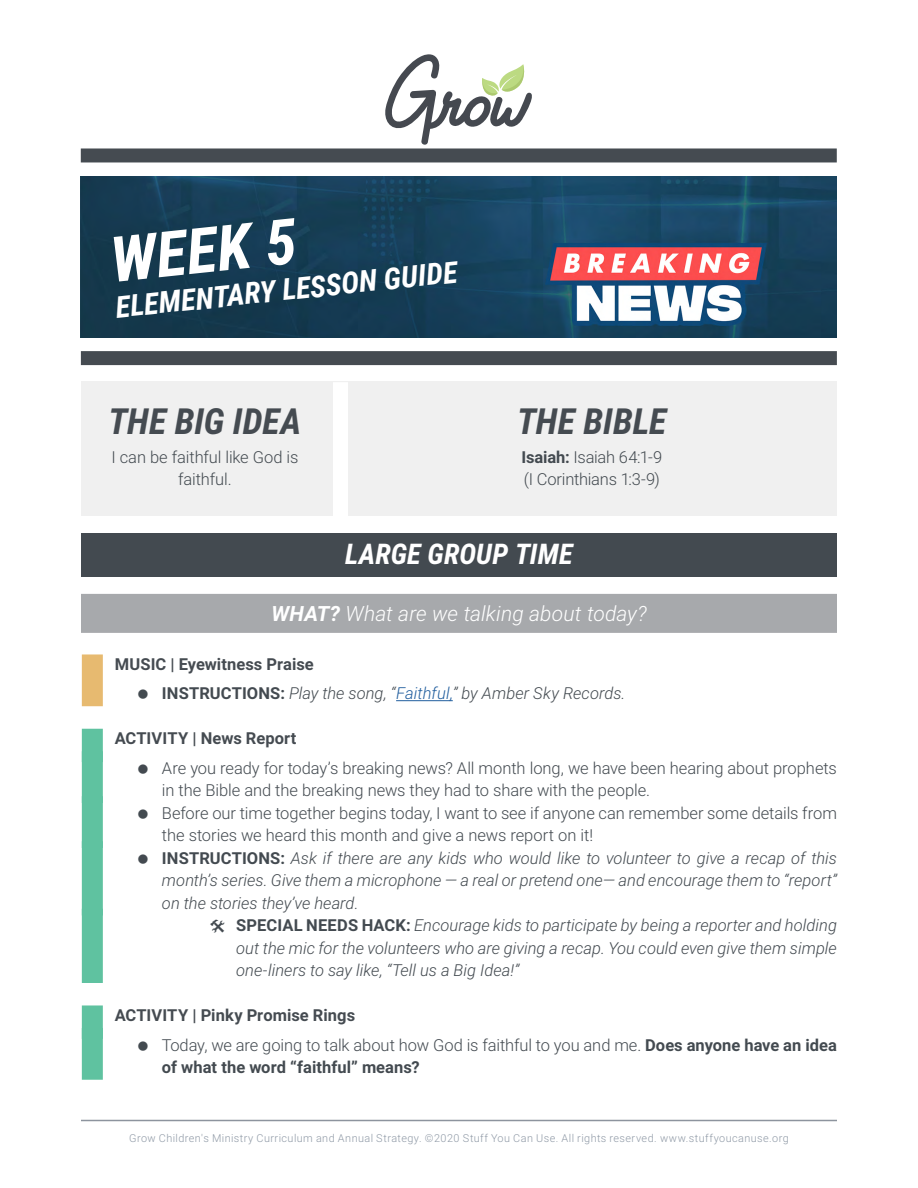
<style>
.page{position:relative;width:918px;height:1188px;background:#fff}
.page>*{position:absolute;margin:0;border:0;box-sizing:border-box;transform-origin:0 0}
.t1{font:italic 700 63px "Roboto Condensed";color:#fff}
.t2{font:italic 700 36px "Roboto Condensed";color:#454b51}
.t3{font:italic 700 30px "Roboto Condensed";color:#fff}
.t4{font:italic 700 28.5px "Roboto Condensed";letter-spacing:.01em;color:#fff}
.t5{font:italic 300 21px "Roboto";letter-spacing:.005em;color:#fff}
.t6{font:300 16.5px/22.5px "Roboto";letter-spacing:-.005em;color:#434a50}
.t7{font:italic 300 16.5px/29.2px "Roboto";color:#434a50}
.t8{font:700 16.5px "Roboto";letter-spacing:.005em;color:#434a50}
.t9{font:700 16.5px "Roboto";letter-spacing:.005em;color:#454b51}
.t10{font:300 10.8px "Roboto";letter-spacing:.04em;color:#8f99a6}
.s1{font-weight:700}
.s2{font-weight:700;font-style:normal;color:#454b51}
.s3{font-weight:700;font-style:normal}
.s4{color:#215e9e}
.s5{font-weight:700;color:#454b51}
</style>
<div class="page">
<div style="left:81px;top:148px;width:756px;height:14px;background:#454b51"></div>
<svg style="left:385px;top:54px;width:147px;height:91px"></svg>
<img style="left:81px;top:177px;width:756px;height:161px">
<div style="left:81px;top:351px;width:756px;height:14px;background:#454b51"></div>
<hr style="left:81px;top:1120px;width:756px;height:1px;background:#8d949e">
<div style="left:81px;top:381px;width:756px;height:135px;background:#f0f0f0"></div>
<div style="left:333px;top:382px;width:15px;height:134px;background:#fff"></div>
<div style="left:81px;top:534px;width:756px;height:43px;background:#434a50"></div>
<div style="left:81px;top:594px;width:756px;height:39px;background:#a7a9ac"></div>
<div style="left:82px;top:654px;width:21px;height:23px;background:#e7ba70"></div>
<div style="left:82px;top:677px;width:21px;height:29px;background:#e7ba70"></div>
<hr style="left:396px;top:700px;width:57px;height:1px;background:#215e9e">
<div style="left:82px;top:729px;width:21px;height:33px;background:#5fc2a0"></div>
<div style="left:82px;top:751px;width:21px;height:52px;background:#5fc2a0"></div>
<div style="left:82px;top:796px;width:21px;height:52px;background:#5fc2a0"></div>
<div style="left:82px;top:841px;width:21px;height:74px;background:#5fc2a0"></div>
<div style="left:82px;top:909px;width:21px;height:74px;background:#5fc2a0"></div>
<div style="left:82px;top:1005px;width:21px;height:34px;background:#5fc2a0"></div>
<div style="left:82px;top:1028px;width:21px;height:52px;background:#5fc2a0"></div>
<h1 class="t1" style="left:106px;top:216px;width:188px;rotate:-6deg">WEEK 5</h1>
<h3 class="t3" style="left:113px;top:286px;width:345px;rotate:-6deg">ELEMENTARY LESSON GUIDE</h3>
<h2 class="t2" style="left:108px;top:396px;width:195px">THE BIG IDEA</h2>
<p class="t6" style="left:111px;top:445px;width:189px;text-align:center">I can be faithful like God is faithful.</p>
<h2 class="t2" style="left:517px;top:396px;width:151px">THE BIBLE</h2>
<p class="t6" style="left:521px;top:445px;width:142px"><span class="s1">Isaiah:</span> Isaiah 64:1-9 (I Corinthians 1:3-9)</p>
<h3 class="t4" style="left:345px;top:534px;width:229px">LARGE GROUP TIME</h3>
<p class="t5" style="left:271px;top:599px;width:377px"><span class="s1">WHAT?</span> What are we talking about today?</p>
<p class="t7" style="left:162px;top:649px;width:465px;text-indent:-47px"><span class="s2">MUSIC | Eyewitness Praise<br></span><span class="s3">INSTRUCTIONS:</span> Play the song, “<span class="s4">Faithful,</span>” by Amber Sky Records.</p>
<p class="t9" style="left:115px;top:727px;width:183px">ACTIVITY | News Report</p>
<p class="t6" style="left:162px;top:756px;width:676px">Are you ready for today’s breaking news? All month long, we have been hearing about prophets</p>
<p class="t6" style="left:162px;top:779px;width:490px">in the Bible and the breaking news they had to share with the people.</p>
<p class="t6" style="left:162px;top:801px;width:676px">Before our time together begins today, I want to see if anyone can remember some details from</p>
<p class="t6" style="left:162px;top:824px;width:433px">the stories we heard this month and give a news report on it!</p>
<p class="t7" style="left:162px;top:843px;width:677px"><span class="s3">INSTRUCTIONS:</span> Ask if there are any kids who would like to volunteer to give a recap of this</p>
<p class="t7" style="left:162px;top:865px;width:676px">month’s series. Give them a microphone — a real or pretend one— and encourage them to “report”</p>
<p class="t7" style="left:162px;top:888px;width:198px">on the stories they’ve heard.</p>
<p class="t7" style="left:236px;top:910px;width:602px"><span class="s3">SPECIAL NEEDS HACK:</span> Encourage kids to participate by being a reporter and holding</p>
<p class="t7" style="left:236px;top:933px;width:602px">out the mic for the volunteers who are giving a recap. You could even give them simple</p>
<p class="t7" style="left:236px;top:955px;width:285px">one-liners to say like, “Tell us a Big Idea!”</p>
<p class="t6" style="left:162px;top:1000px;width:676px;line-height:29.2px;text-indent:-47px"><span class="s5">ACTIVITY | Pinky Promise Rings<br></span>Today, we are going to talk about how God is faithful to you and me. <span class="s1">Does anyone have an idea</span></p>
<p class="t8" style="left:162px;top:1056px;width:259px">of what the word “faithful” means?</p>
<p class="t10" style="left:129px;top:1131px;width:661px">Grow Children's Ministry Curriculum and Annual Strategy. ©2020 Stuff You Can Use. All rights reserved. www.stuffyoucanuse.org</p>
</div>
